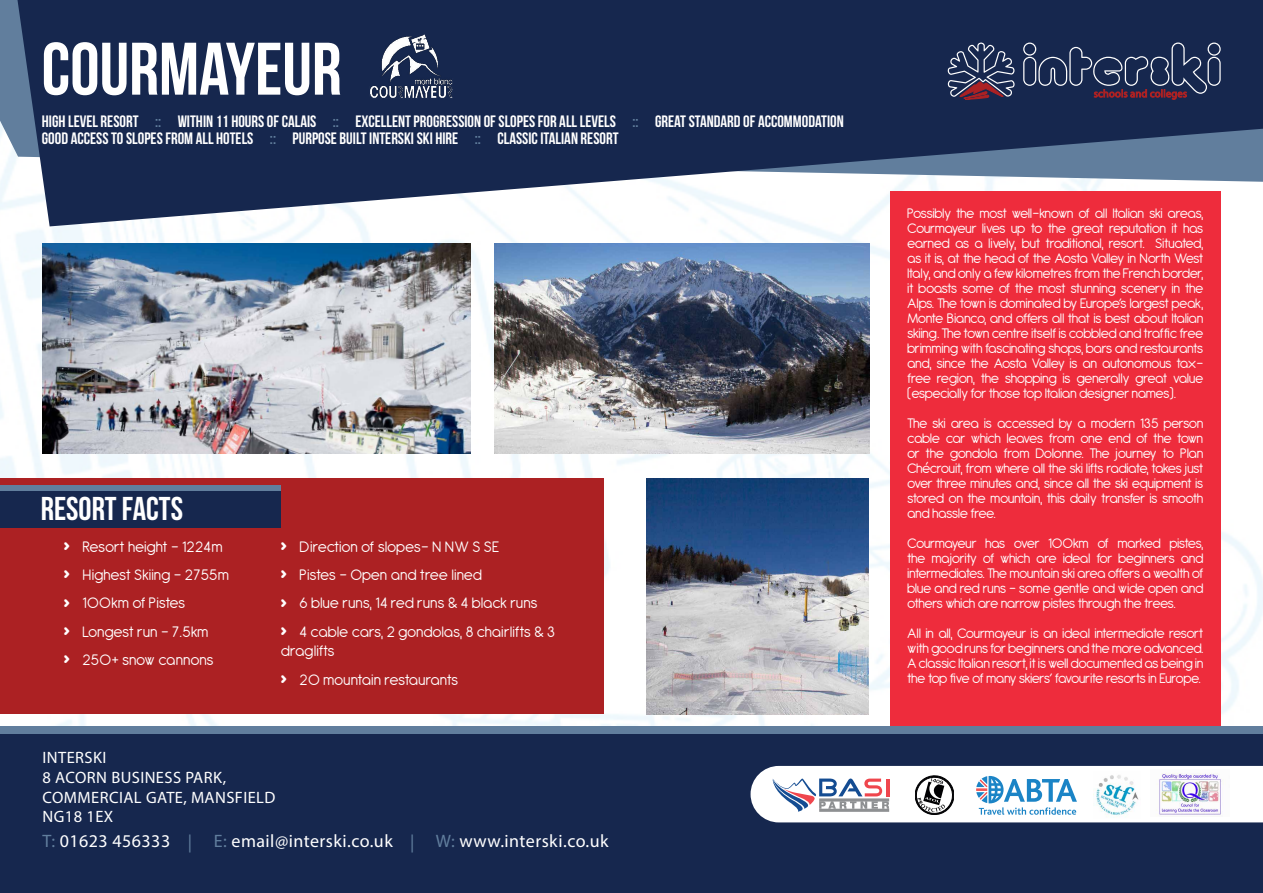
<style>
.page{position:relative;width:1263px;height:893px;background:#fff}
.page>*{position:absolute;margin:0;border:0;box-sizing:border-box;transform-origin:0 0}
.t1{font:74.25px "Bebas Neue";color:#fff}
.t2{font:33px "Bebas Neue";color:#fff}
.t3{font:18px "Myriad Pro";letter-spacing:.025em;color:#fff}
.t4{font:16.5px/28.3px "Antipasto";letter-spacing:-.015em;color:#fff}
.t5{font:16.5px/16.5px "Bebas Neue";color:#fff}
.t6{font:16.5px/19.8px "Myriad Pro";letter-spacing:.025em;color:#fff}
.t7{font:15px/15px "Antipasto";letter-spacing:-.04em;color:#fff;text-align:justify}
.s1{color:#617e9d}
.s2{font-weight:800}
</style>
<div class="page">
<img style="left:0;top:182px;width:1263px;height:545px">
<svg style="left:18px;top:0;width:1245px;height:226px;fill:#16274e"></svg>
<div style="left:890px;top:192px;width:330px;height:535px;background:#ee2c3c"></div>
<div style="left:0;top:732px;width:1263px;height:161px;background:#16274e"></div>
<div style="left:0;top:727px;width:1263px;height:7px;background:#617e9d"></div>
<div style="left:0;top:479px;width:604px;height:235px;background:#ac2123"></div>
<div style="left:0;top:488px;width:281px;height:40px;background:#16274e"></div>
<div style="left:0;top:485px;width:281px;height:5px;background:#617e9d"></div>
<img style="left:43px;top:243px;width:428px;height:211px">
<img style="left:494px;top:243px;width:375px;height:211px">
<img style="left:647px;top:479px;width:221px;height:235px">
<img style="left:367px;top:34px;width:89px;height:79px">
<svg style="left:1023px;top:43px;width:198px;height:57px"></svg>
<svg style="left:947px;top:43px;width:68px;height:57px"></svg>
<svg style="left:750px;top:766px;width:513px;height:56px"></svg>
<img style="left:1094px;top:771px;width:46px;height:48px">
<img style="left:1151px;top:769px;width:78px;height:47px">
<h1 class="t1" style="left:42px;top:28px;width:302px">COURMAYEUR</h1>
<p class="t5" style="left:42px;top:113px;width:803px">HIGH LEVEL RESORT <span class="s1">::</span> WITHIN 11 HOURS OF CALAIS <span class="s1">::</span> EXCELLENT PROGRESSION OF SLOPES FOR ALL LEVELS <span class="s1">::</span> GREAT STANDARD OF ACCOMMODATION<br>GOOD ACCESS TO SLOPES FROM ALL HOTELS <span class="s1">::</span> PURPOSE BUILT INTERSKI SKI HIRE <span class="s1">::</span> CLASSIC ITALIAN RESORT</p>
<h2 class="t2" style="left:41px;top:491px;width:144px">RESORT FACTS</h2>
<p class="t4" style="left:64px;top:533px;width:167px"><span class="s2">›</span> Resort height - 1224m <span class="s2">›</span> Highest Skiing - 2755m <span class="s2">›</span> 100km of Pistes<br><span class="s2">›</span> Longest run - 7.5km<br><span class="s2">›</span> 250+ snow cannons</p>
<p class="t4" style="left:281px;top:533px;width:276px"><span class="s2">›</span> Direction of slopes- N NW S SE<br><span class="s2">›</span> Pistes - Open and tree lined<br><span class="s2">›</span> 6 blue runs, 14 red runs &amp; 4 black runs<br><span class="s2">›</span> 4 cable cars, 2 gondolas, 8 chairlifts &amp; 3</p>
<p class="t4" style="left:281px;top:637px;width:179px">draglifts<br><span class="s2">›</span> 20 mountain restaurants</p>
<p class="t6" style="left:43px;top:747px;width:234px">INTERSKI<br>8 ACORN BUSINESS PARK,<br>COMMERCIAL GATE, MANSFIELD<br>NG18 1EX</p>
<p class="t3" style="left:43px;top:830px;width:568px"><span class="s1">T:</span> 01623 456333 <span class="s1">| E:</span> email@interski.co.uk <span class="s1">| W:</span> www.interski.co.uk</p>
<p class="t7" style="left:907px;top:206px;width:298px">Possibly the most well-known of all Italian ski areas, Courmayeur lives up to the great reputation it has earned as a lively, but traditional, resort. Situated, as it is, at the head of the Aosta Valley in North West Italy, and only a few kilometres from the French border, it boasts some of the most stunning scenery in the Alps. The town is dominated by Europe’s largest peak, Monte Bianco, and offers all that is best about Italian skiing. The town centre itself is cobbled and traffic free brimming with fascinating shops, bars and restaurants and, since the Aosta Valley is an autonomous tax&shy;free region, the shopping is generally great value (especially for those top Italian designer names).</p>
<p class="t7" style="left:907px;top:416px;width:298px">The ski area is accessed by a modern 135 person cable car which leaves from one end of the town or the gondola from Dolonne. The journey to Plan Chécrouit, from where all the ski lifts radiate, takes just over three minutes and, since all the ski equipment is stored on the mountain, this daily transfer is smooth and hassle free.</p>
<p class="t7" style="left:907px;top:536px;width:298px">Courmayeur has over 100km of marked pistes, the majority of which are ideal for beginners and intermediates. The mountain ski area offers a wealth of blue and red runs – some gentle and wide open and others which are narrow pistes through the trees.</p>
<p class="t7" style="left:907px;top:626px;width:298px">All in all, Courmayeur is an ideal intermediate resort with good runs for beginners and the more advanced.<br>A classic Italian resort, it is well documented as being in the top five of many skiers’ favourite resorts in Europe.</p>
</div>
